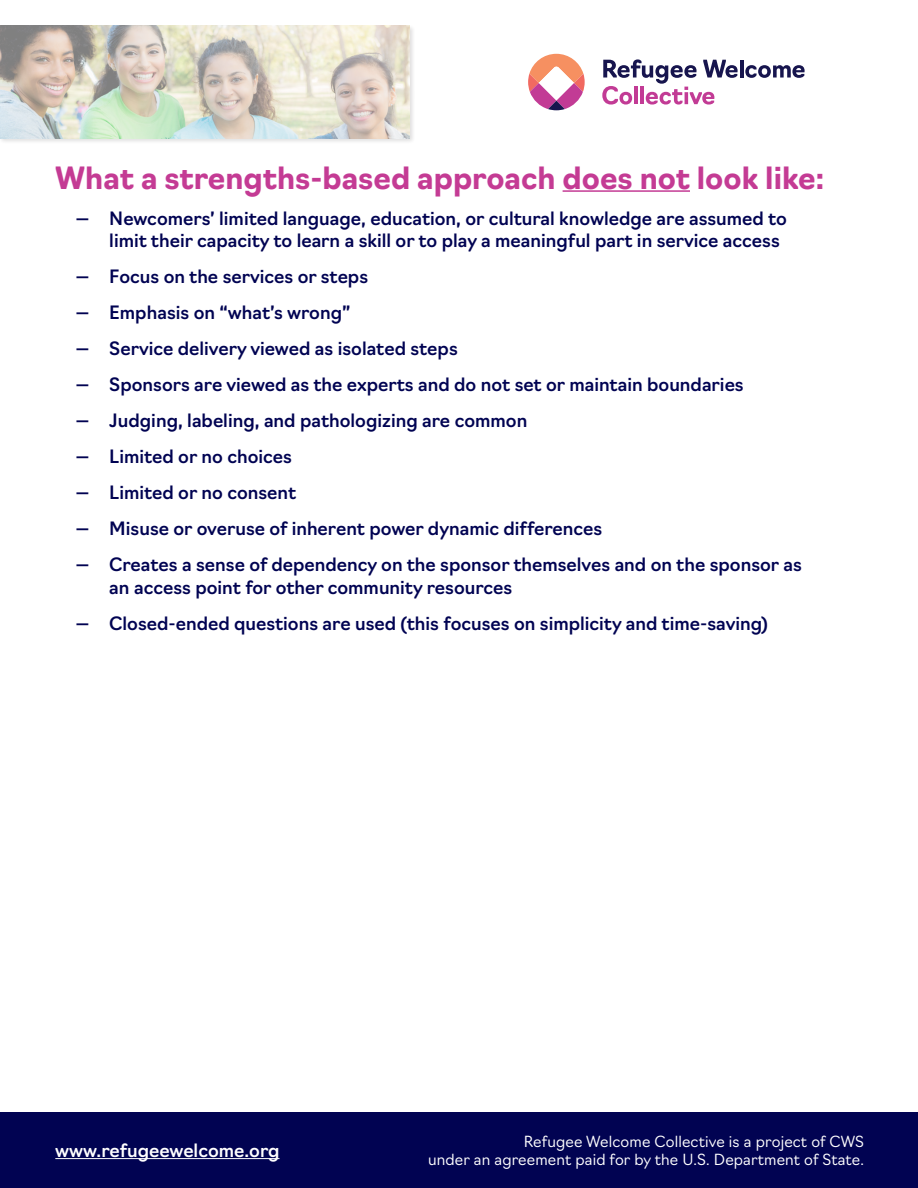
<style>
.page{position:relative;width:918px;height:1188px;background:#fff}
.page>*{position:absolute;margin:0;border:0;box-sizing:border-box;transform-origin:0 0}
.t1{font:700 30px "Navigo";color:#c43b94}
.t2{font:500 18px/22.5px "Navigo";color:#010352}
.t3{font:500 18px "Navigo";color:#fff}
.t4{font:300 15px "Navigo";letter-spacing:.01em;color:#fff}
</style>
<div class="page">
<div style="left:0;top:24px;width:416px;height:121px;background:#231f20;opacity:.3"></div>
<img style="left:0;top:26px;width:409px;height:112px">
<div style="left:0;top:1112px;width:918px;height:76px;background:#010352"></div>
<hr style="left:55px;top:1158px;width:225px;height:1px;background:#fff">
<hr style="left:740px;top:60px;width:4px;height:18px;background:#17154e">
<svg style="left:745px;top:65px;width:60px;height:13px"></svg>
<svg style="left:602px;top:59px;width:136px;height:46px"></svg>
<svg style="left:528px;top:54px;width:57px;height:56px"></svg>
<hr style="left:563px;top:190px;width:127px;height:2px;background:#c43b94">
<p class="t1" style="left:55px;top:154px;width:770px">What a strengths-based approach does not look like:</p>
<p class="t2" style="left:109px;top:206px;width:679px;text-indent:-34px">― Newcomers’ limited language, education, or cultural knowledge are assumed to limit their capacity to learn a skill or to play a meaningful part in service access</p>
<p class="t2" style="left:76px;top:264px;width:294px">― Focus on the services or steps</p>
<p class="t2" style="left:76px;top:300px;width:276px">― Emphasis on “what’s wrong”</p>
<p class="t2" style="left:76px;top:336px;width:384px">― Service delivery viewed as isolated steps</p>
<p class="t2" style="left:76px;top:372px;width:670px">― Sponsors are viewed as the experts and do not set or maintain boundaries</p>
<p class="t2" style="left:76px;top:408px;width:453px">― Judging, labeling, and pathologizing are common</p>
<p class="t2" style="left:76px;top:444px;width:218px">― Limited or no choices</p>
<p class="t2" style="left:76px;top:480px;width:222px">― Limited or no consent</p>
<p class="t2" style="left:76px;top:516px;width:528px">― Misuse or overuse of inherent power dynamic differences</p>
<p class="t2" style="left:109px;top:552px;width:694px;text-indent:-34px">― Creates a sense of dependency on the sponsor themselves and on the sponsor as an access point for other community resources</p>
<p class="t2" style="left:76px;top:611px;width:694px">― Closed-ended questions are used (this focuses on simplicity and time-saving)</p>
<p class="t3" style="left:55px;top:1137px;width:226px">www.refugeewelcome.org</p>
<p class="t4" style="left:524px;top:1130px;width:342px">Refugee Welcome Collective is a project of CWS</p>
<p class="t4" style="left:428px;top:1148px;width:437px">under an agreement paid for by the U.S. Department of State.</p>
</div>
